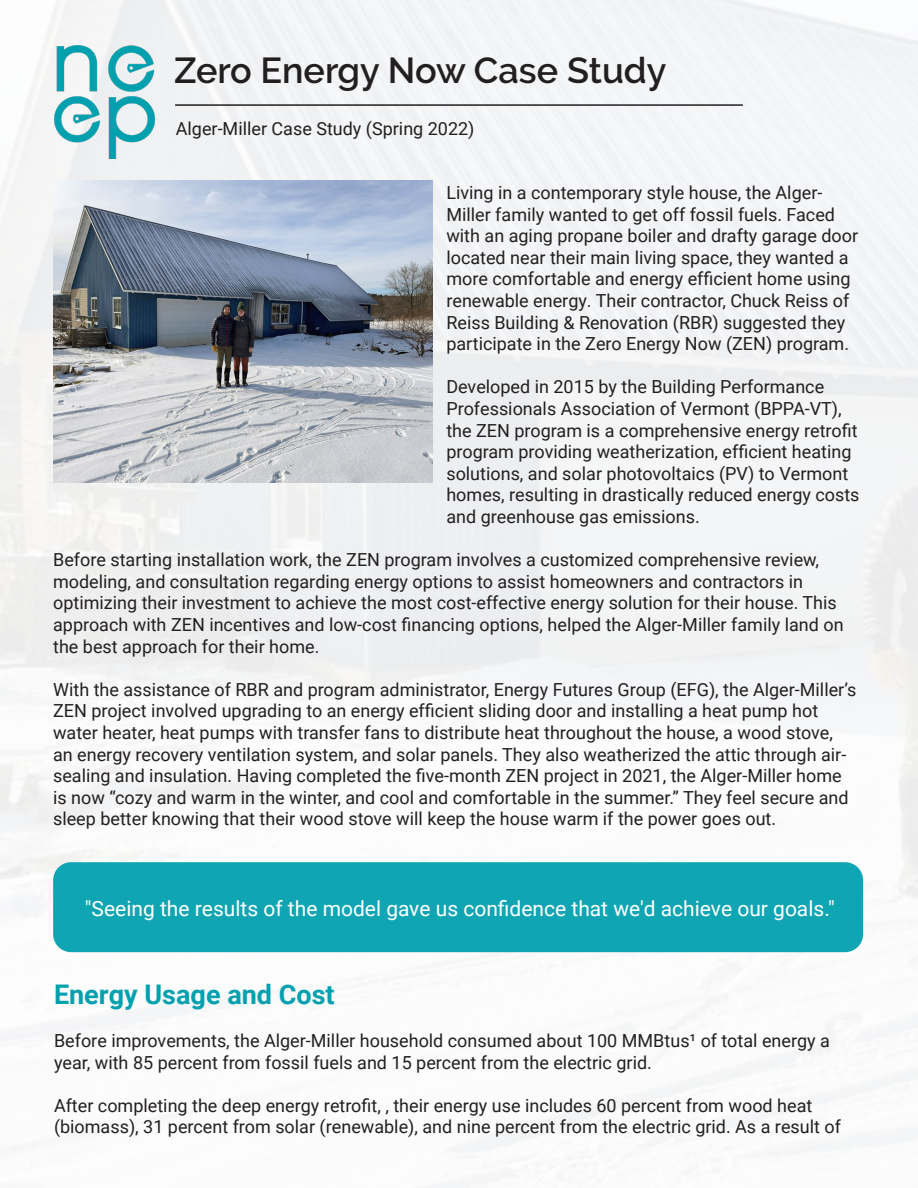
<style>
.page{position:relative;width:918px;height:1188px;background:#fff}
.page>*{position:absolute;margin:0;border:0;box-sizing:border-box;transform-origin:0 0}
.t1{font:600 36px "Raleway";color:#231f20}
.t2{font:700 27px "Roboto";color:#00a0af}
.t3{font:21px "Roboto";color:#fff}
.t4{font:18px/21.6px "Roboto";color:#231f20}
</style>
<div class="page">
<img style="left:0;top:0;width:918px;height:1188px">
<img style="left:54px;top:45px;width:101px;height:113px">
<hr style="left:175px;top:104px;width:568px;height:2px;background:#231f20">
<img style="left:53px;top:180px;width:379px;height:302px">
<div style="left:53px;top:862px;width:810px;height:90px;background:#0fa5b3;border-radius:18px"></div>
<p class="t1" style="left:174px;top:50px;width:494px">Zero Energy Now Case Study</p>
<p class="t4" style="left:176px;top:117px;width:300px">Alger-Miller Case Study (Spring 2022)</p>
<p class="t4" style="left:446px;top:181px;width:413px">Living in a contemporary style house, the Alger-Miller family wanted to get off fossil fuels. Faced with an aging propane boiler and drafty garage door located near their main living space, they wanted a more comfortable and energy efficient home using renewable energy. Their contractor, Chuck Reiss of Reiss Building &amp; Renovation (RBR) suggested they participate in the Zero Energy Now (ZEN) program.</p>
<p class="t4" style="left:446px;top:376px;width:415px">Developed in 2015 by the Building Performance Professionals Association of Vermont (BPPA-VT), the ZEN program is a comprehensive energy retrofit program providing weatherization, efficient heating solutions, and solar photovoltaics (PV) to Vermont homes, resulting in drastically reduced energy costs and greenhouse gas emissions.</p>
<p class="t4" style="left:53px;top:548px;width:792px">Before starting installation work, the ZEN program involves a customized comprehensive review, modeling, and consultation regarding energy options to assist homeowners and contractors in optimizing their investment to achieve the most cost-effective energy solution for their house. This approach with ZEN incentives and low-cost financing options, helped the Alger-Miller family land on the best approach for their home.</p>
<p class="t4" style="left:53px;top:678px;width:805px">With the assistance of RBR and program administrator, Energy Futures Group (EFG), the Alger-Miller’s ZEN project involved upgrading to an energy efficient sliding door and installing a heat pump hot water heater, heat pumps with transfer fans to distribute heat throughout the house, a wood stove, an energy recovery ventilation system, and solar panels. They also weatherized the attic through air&shy;sealing and insulation. Having completed the five-month ZEN project in 2021, the Alger-Miller home is now “cozy and warm in the winter, and cool and comfortable in the summer.” They feel secure and sleep better knowing that their wood stove will keep the house warm if the power goes out.</p>
<p class="t3" style="left:85px;top:894px;width:751px">"Seeing the results of the model gave us confidence that we'd achieve our goals."</p>
<p class="t2" style="left:54px;top:975px;width:282px">Energy Usage and Cost</p>
<p class="t4" style="left:54px;top:1029px;width:777px">Before improvements, the Alger-Miller household consumed about 100 MMBtus¹ of total energy a year, with 85 percent from fossil fuels and 15 percent from the electric grid.</p>
<p class="t4" style="left:54px;top:1094px;width:789px">After completing the deep energy retrofit, , their energy use includes 60 percent from wood heat (biomass), 31 percent from solar (renewable), and nine percent from the electric grid. As a result of</p>
</div>
